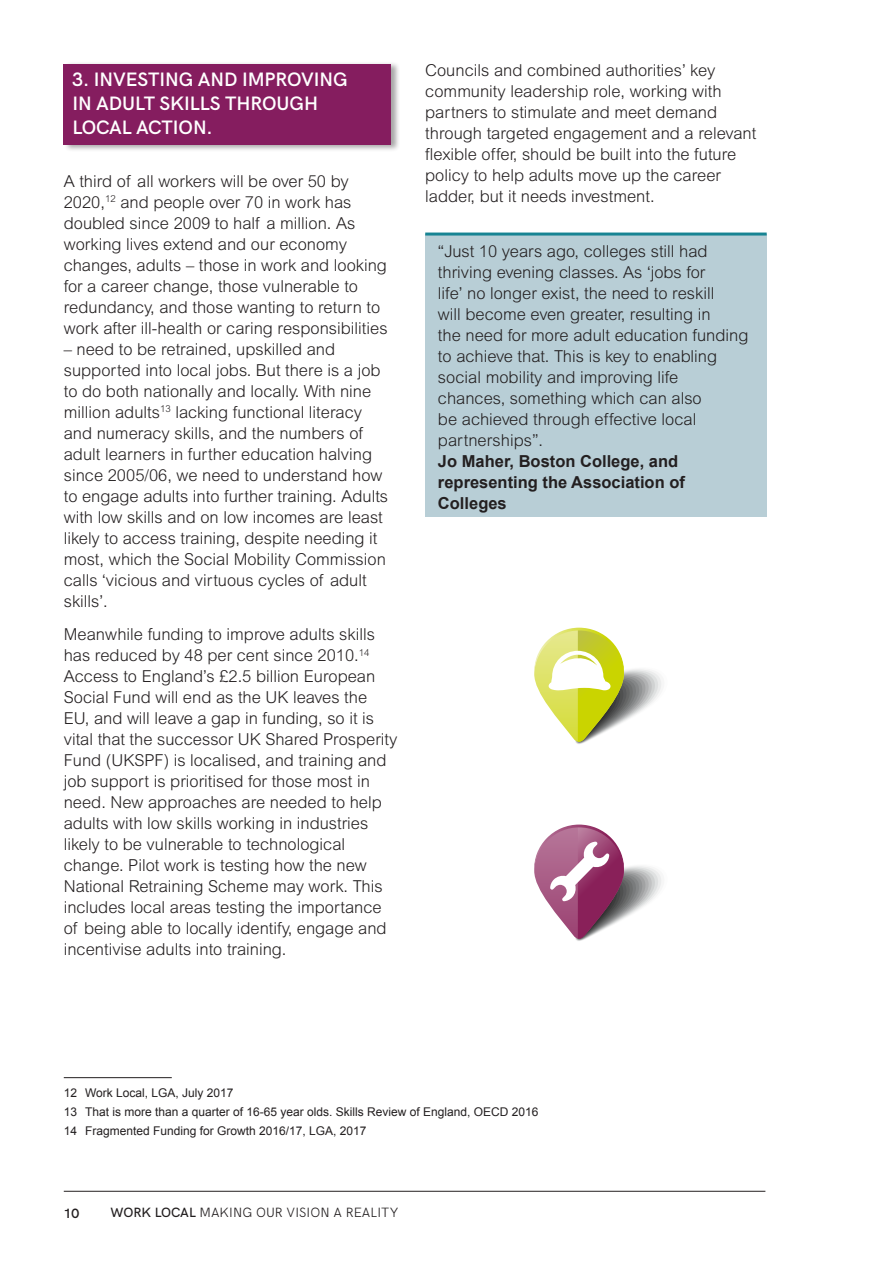
<style>
.page{position:relative;width:893px;height:1263px;background:#fff}
.page>*{position:absolute;margin:0;border:0;box-sizing:border-box;transform-origin:0 0}
.numbers{font:600 19.5px/24px "HK Grotesk";letter-spacing:-.005em;color:#fff}
.A4_Body{font:300 16.5px/21px "Arial MT Std";color:#231f20}
.BOX_OUT{font:300 16.5px/21px "Arial MT Std";color:#231f20}
.t1{font:300 13.5px "HK Grotesk";letter-spacing:.005em;color:#231f20}
.t2{font:600 13.5px "HK Grotesk";color:#231f20}
.A4_Footnotes{font:12px "Arial";color:#231f20}
.s1{font-family:"Arial";font-weight:700}
.s2{font-weight:500}
</style>
<div class="page">
<hr style="left:64px;top:1191px;width:701px;height:1px;background:#231f20">
<div style="left:63px;top:61px;width:337px;height:91px;background:#231f20;opacity:.4"></div>
<div style="left:64px;top:64px;width:327px;height:81px;background:#851d5f"></div>
<hr style="left:64px;top:1077px;width:108px;height:1px;background:#231f20">
<div style="left:425px;top:234px;width:342px;height:282px;background:#b8ced6"></div>
<hr style="left:425px;top:233px;width:342px;height:3px;background:#178493">
<svg style="left:534px;top:824px;width:128px;height:117px"></svg>
<svg style="left:534px;top:628px;width:128px;height:116px"></svg>
<p class="numbers" style="left:72px;top:66px;width:277px">3. INVESTING AND IMPROVING<br>IN ADULT SKILLS THROUGH<br>LOCAL ACTION.</p>
<p class="A4_Body" style="left:64px;top:170px;width:325px">A third of all workers will be over 50 by 2020,<sup>12</sup> and people over 70 in work has doubled since 2009 to half a million. As working lives extend and our economy changes, adults – those in work and looking for a career change, those vulnerable to redundancy, and those wanting to return to work after ill-health or caring responsibilities</p>
<p class="A4_Body" style="left:64px;top:338px;width:326px">– need to be retrained, upskilled and supported into local jobs. But there is a job to do both nationally and locally. With nine million adults<sup>13</sup> lacking functional literacy and numeracy skills, and the numbers of adult learners in further education halving since 2005/06, we need to understand how to engage adults into further training. Adults with low skills and on low incomes are least likely to access training, despite needing it most, which the Social Mobility Commission calls ‘vicious and virtuous cycles of adult skills’.</p>
<p class="A4_Body" style="left:64px;top:624px;width:335px">Meanwhile funding to improve adults skills has reduced by 48 per cent since 2010.<sup>14<br></sup>Access to England’s £2.5 billion European Social Fund will end as the UK leaves the<br>EU, and will leave a gap in funding, so it is vital that the successor UK Shared Prosperity Fund (UKSPF) is localised, and training and job support is prioritised for those most in need. New approaches are needed to help adults with low skills working in industries likely to be vulnerable to technological change. Pilot work is testing how the new National Retraining Scheme may work. This includes local areas testing the importance of being able to locally identify, engage and incentivise adults into training.</p>
<p class="A4_Body" style="left:425px;top:59px;width:333px">Councils and combined authorities’ key community leadership role, working with partners to stimulate and meet demand through targeted engagement and a relevant flexible offer, should be built into the future policy to help adults move up the career ladder, but it needs investment.</p>
<p class="BOX_OUT" style="left:438px;top:240px;width:312px">“Just 10 years ago, colleges still had thriving evening classes. As ‘jobs for<br>life’ no longer exist, the need to reskill<br>will become even greater, resulting in<br>the need for more adult education funding to achieve that. This is key to enabling social mobility and improving life chances, something which can also<br>be achieved through effective local partnerships”.<br><span class="s1">Jo Maher, Boston College, and representing the Association of Colleges</span></p>
<p class="A4_Footnotes" style="left:64px;top:1085px;width:171px">12 Work Local, LGA, July 2017</p>
<p class="A4_Footnotes" style="left:64px;top:1104px;width:476px">13 That is more than a quarter of 16-65 year olds. Skills Review of England, OECD 2016</p>
<p class="A4_Footnotes" style="left:64px;top:1123px;width:304px">14 Fragmented Funding for Growth 2016/17, LGA, 2017</p>
<p class="t2" style="left:64px;top:1203px;width:17px">10</p>
<p class="t1" style="left:111px;top:1202px;width:289px"><span class="s2">WORK LOCAL</span> MAKING OUR VISION A REALITY</p>
</div>
